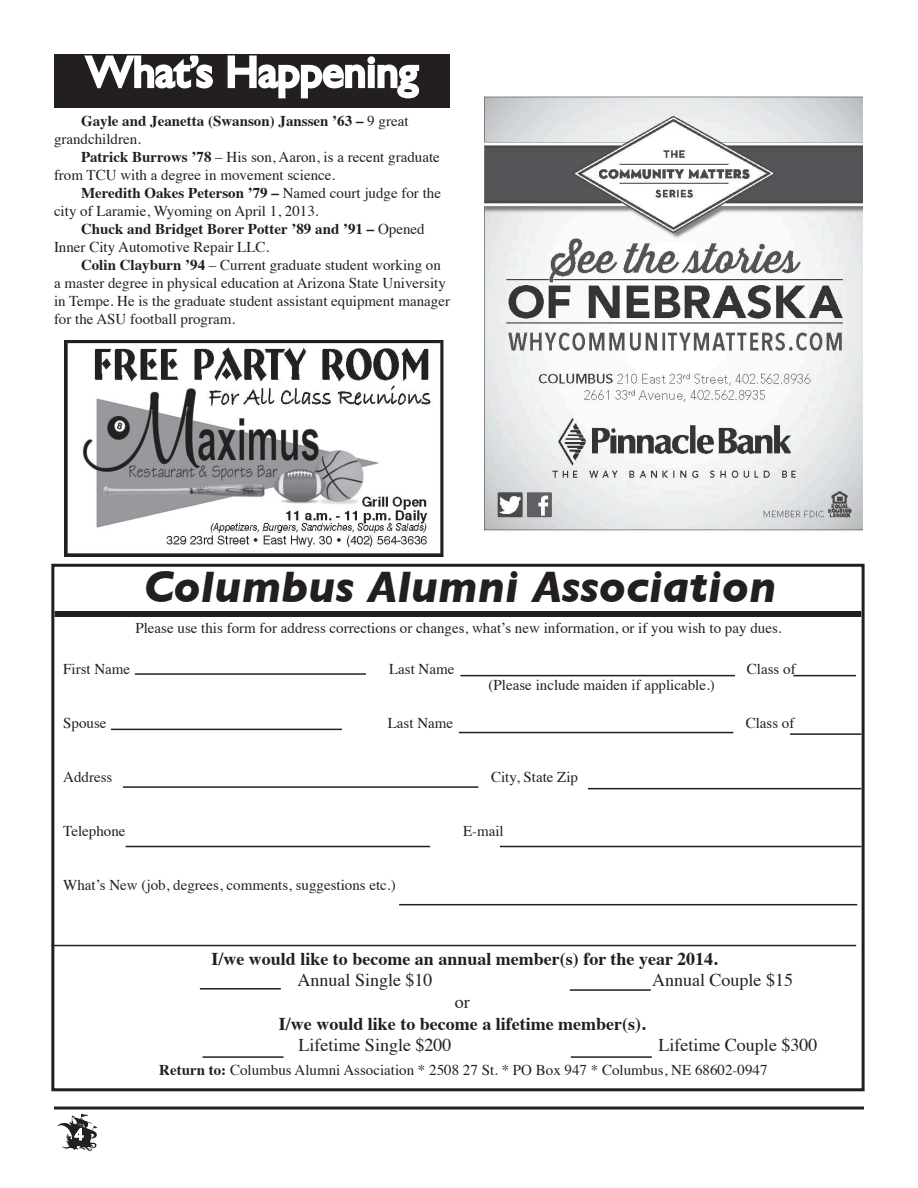
<style>
.page{position:relative;width:918px;height:1188px;background:#fff}
.page>*{position:absolute;margin:0;border:0;box-sizing:border-box;transform-origin:0 0}
.t1{font:italic 700 45px "Gill Sans";color:#231f20}
.t2{font:45px "Gill Sans";color:#fff}
.t3{font:700 18px "Times";color:#231f20}
.t4{font:18px "Times";color:#231f20}
.t5{font:15px/18px "Times";color:#231f20}
.t6{font:700 15px/18px "Times";color:#231f20}
.s1{font-weight:400}
.s2{font-weight:700}
</style>
<div class="page">
<img style="left:57px;top:1113px;width:41px;height:38px">
<svg style="left:73px;top:1125px;width:11px;height:16px"></svg>
<hr style="left:54px;top:1107px;width:810px;height:1px;background:#231f20">
<hr style="left:54px;top:1108px;width:810px;height:2px;background:#231f20">
<div style="left:51px;top:564px;width:814px;height:527px;border:3px solid #231f20"></div>
<hr style="left:135px;top:673px;width:231px;height:2px;background:#231f20">
<hr style="left:460px;top:675px;width:275px;height:1px;background:#231f20">
<hr style="left:793px;top:675px;width:63px;height:1px;background:#231f20">
<hr style="left:111px;top:729px;width:231px;height:1px;background:#231f20">
<hr style="left:459px;top:732px;width:274px;height:1px;background:#231f20">
<hr style="left:790px;top:733px;width:71px;height:2px;background:#231f20">
<hr style="left:123px;top:786px;width:355px;height:2px;background:#231f20">
<hr style="left:588px;top:788px;width:273px;height:1px;background:#231f20">
<hr style="left:126px;top:846px;width:304px;height:1px;background:#231f20">
<hr style="left:500px;top:846px;width:361px;height:1px;background:#231f20">
<hr style="left:399px;top:904px;width:458px;height:1px;background:#231f20">
<hr style="left:51px;top:945px;width:805px;height:1px;background:#231f20">
<div style="left:55px;top:611px;width:806px;height:6px;background:#231f20"></div>
<hr style="left:570px;top:989px;width:81px;height:2px;background:#231f20">
<hr style="left:200px;top:988px;width:81px;height:2px;background:#231f20">
<hr style="left:571px;top:1056px;width:81px;height:2px;background:#231f20">
<hr style="left:203px;top:1056px;width:81px;height:2px;background:#231f20">
<img style="left:484px;top:96px;width:378px;height:435px">
<div style="left:55px;top:55px;width:394px;height:52px;background:#231f20"></div>
<svg style="left:85px;top:57px;width:128px;height:32px"></svg>
<svg style="left:227px;top:57px;width:193px;height:42px"></svg>
<div style="left:54px;top:54px;width:396px;height:54px;border:2px solid #231f20"></div>
<img style="left:65px;top:340px;width:378px;height:216px">
<p class="t2" style="left:86px;top:45px;width:333px">What’s Happening</p>
<p class="t6" style="left:54px;top:110px;width:356px;text-indent:27px">Gayle and Jeanetta (Swanson) Janssen ’63 – <span class="s1">9 great grandchildren.</span></p>
<p class="t5" style="left:54px;top:146px;width:387px;text-indent:27px"><span class="s2">Patrick Burrows ’78</span> – His son, Aaron, is a recent graduate from TCU with a degree in movement science.</p>
<p class="t5" style="left:54px;top:182px;width:389px;text-indent:27px"><span class="s2">Meredith Oakes Peterson ’79 –</span> Named court judge for the city of Laramie, Wyoming on April 1, 2013.</p>
<p class="t6" style="left:54px;top:218px;width:372px;text-indent:27px">Chuck and Bridget Borer Potter ’89 and ’91 – <span class="s1">Opened<br>Inner City Automotive Repair LLC.</span></p>
<p class="t5" style="left:54px;top:254px;width:398px;text-indent:27px"><span class="s2">Colin Clayburn ’94</span> – Current graduate student working on a master degree in physical education at Arizona State University in Tempe. He is the graduate student assistant equipment manager for the ASU football program.</p>
<p class="t1" style="left:144px;top:561px;width:634px">Columbus Alumni Association</p>
<p class="t5" style="left:135px;top:618px;width:648px">Please use this form for address corrections or changes, what’s new information, or if you wish to pay dues.</p>
<p class="t5" style="left:63px;top:659px;width:69px">First Name</p>
<p class="t5" style="left:389px;top:659px;width:67px">Last Name</p>
<p class="t5" style="left:747px;top:659px;width:50px">Class of</p>
<p class="t5" style="left:489px;top:674px;width:228px">(Please include maiden if applicable.)</p>
<p class="t5" style="left:63px;top:713px;width:45px">Spouse</p>
<p class="t5" style="left:388px;top:713px;width:67px">Last Name</p>
<p class="t5" style="left:746px;top:713px;width:50px">Class of</p>
<p class="t5" style="left:63px;top:767px;width:51px">Address</p>
<p class="t5" style="left:491px;top:767px;width:88px">City, State Zip</p>
<p class="t5" style="left:63px;top:821px;width:64px">Telephone</p>
<p class="t5" style="left:463px;top:821px;width:42px">E-mail</p>
<p class="t5" style="left:63px;top:875px;width:334px">What’s New (job, degrees, comments, suggestions etc.)</p>
<p class="t3" style="left:211px;top:942px;width:508px">I/we would like to become an annual member(s) for the year 2014.</p>
<p class="t4" style="left:298px;top:964px;width:136px">Annual Single $10</p>
<p class="t4" style="left:652px;top:964px;width:142px">Annual Couple $15</p>
<p class="t4" style="left:455px;top:985px;width:16px">or</p>
<p class="t3" style="left:279px;top:1006px;width:368px">I/we would like to become a lifetime member(s).</p>
<p class="t4" style="left:298px;top:1028px;width:154px">Lifetime Single $200</p>
<p class="t4" style="left:658px;top:1028px;width:160px">Lifetime Couple $300</p>
<p class="t5" style="left:159px;top:1059px;width:610px"><span class="s2">Return to:</span> Columbus Alumni Association * 2508 27 St. * PO Box 947 * Columbus, NE 68602-0947</p>
</div>
